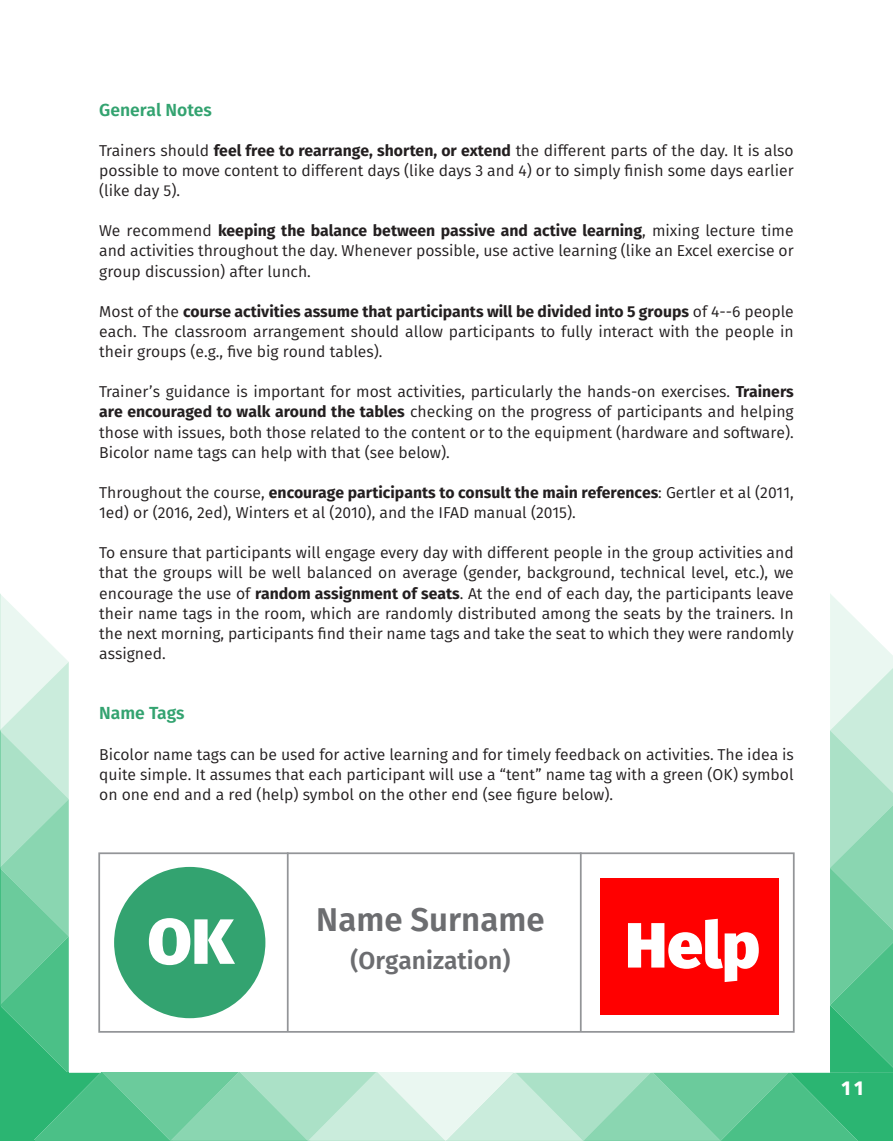
<style>
.page{position:relative;width:893px;height:1141px;background:#fff}
.page>*{position:absolute;margin:0;border:0;box-sizing:border-box;transform-origin:0 0}
.t1{font:800 63.88px "Fira Sans";color:#fff}
.t2{font:600 32.9px "Fira Sans";color:#6c6d70}
.t3{font:600 24.5px "Fira Sans";color:#6c6d70}
.t4{font:700 19.25px "Avenir Next";color:#fff}
.t5{font:600 17.5px "Fira Sans";color:#33a370}
.t6{font:15.75px/20.1px "Fira Sans";color:#231f20;text-align:justify}
.s1{font-weight:700}
</style>
<div class="page">
<svg style="left:0;top:594px;width:893px;height:547px"></svg>
<hr style="left:860px;top:1140px;width:33px;height:1px;background:#2bb572">
<div style="left:114px;top:867px;width:151px;height:151px;background:#33a370;border-radius:50%"></div>
<div style="left:600px;top:878px;width:179px;height:136px;background:#f00"></div>
<div style="left:98px;top:852px;width:697px;height:181px;border:2px solid #939598"></div>
<hr style="left:287px;top:852px;width:2px;height:180px;background:#939598">
<hr style="left:580px;top:852px;width:2px;height:180px;background:#939598">
<p class="t5" style="left:99px;top:95px;width:114px">General Notes</p>
<p class="t6" style="left:99px;top:140px;width:696px">Trainers should <span class="s1">feel free to rearrange, shorten, or extend</span> the different parts of the day. It is also possible to move content to different days (like days 3 and 4) or to simply finish some days earlier (like day 5).</p>
<p class="t6" style="left:99px;top:220px;width:696px">We recommend <span class="s1">keeping the balance between passive and active learning</span>, mixing lecture time and activities throughout the day. Whenever possible, use active learning (like an Excel exercise or group discussion) after lunch.</p>
<p class="t6" style="left:99px;top:301px;width:696px">Most of the <span class="s1">course activities assume that participants will be divided into 5 groups</span> of 4--6 people each. The classroom arrangement should allow participants to fully interact with the people in their groups (e.g., five big round tables).</p>
<p class="t6" style="left:99px;top:381px;width:696px">Trainer’s guidance is important for most activities, particularly the hands-on exercises. <span class="s1">Trainers are encouraged to walk around the tables</span> checking on the progress of participants and helping those with issues, both those related to the content or to the equipment (hardware and software).<br>Bicolor name tags can help with that (see below).</p>
<p class="t6" style="left:99px;top:482px;width:696px">Throughout the course, <span class="s1">encourage participants to consult the main references</span>: Gertler et al (2011,<br>1ed) or (2016, 2ed), Winters et al (2010), and the IFAD manual (2015).</p>
<p class="t6" style="left:99px;top:542px;width:696px">To ensure that participants will engage every day with different people in the group activities and that the groups will be well balanced on average (gender, background, technical level, etc.), we encourage the use of <span class="s1">random assignment of seats</span>. At the end of each day, the participants leave their name tags in the room, which are randomly distributed among the seats by the trainers. In the next morning, participants find their name tags and take the seat to which they were randomly assigned.</p>
<p class="t5" style="left:99px;top:699px;width:87px">Name Tags</p>
<p class="t6" style="left:99px;top:744px;width:696px">Bicolor name tags can be used for active learning and for timely feedback on activities. The idea is quite simple. It assumes that each participant will use a “tent” name tag with a green (OK) symbol on one end and a red (help) symbol on the other end (see figure below).</p>
<h2 class="t2" style="left:316px;top:892px;width:230px">Name Surname</h2>
<h3 class="t3" style="left:351px;top:940px;width:161px">(Organization)</h3>
<h1 class="t1" style="left:148px;top:884px;width:88px">OK</h1>
<h1 class="t1" style="left:625px;top:888px;width:136px">Help</h1>
<p class="t4" style="left:840px;top:1071px;width:26px">11</p>
</div>
